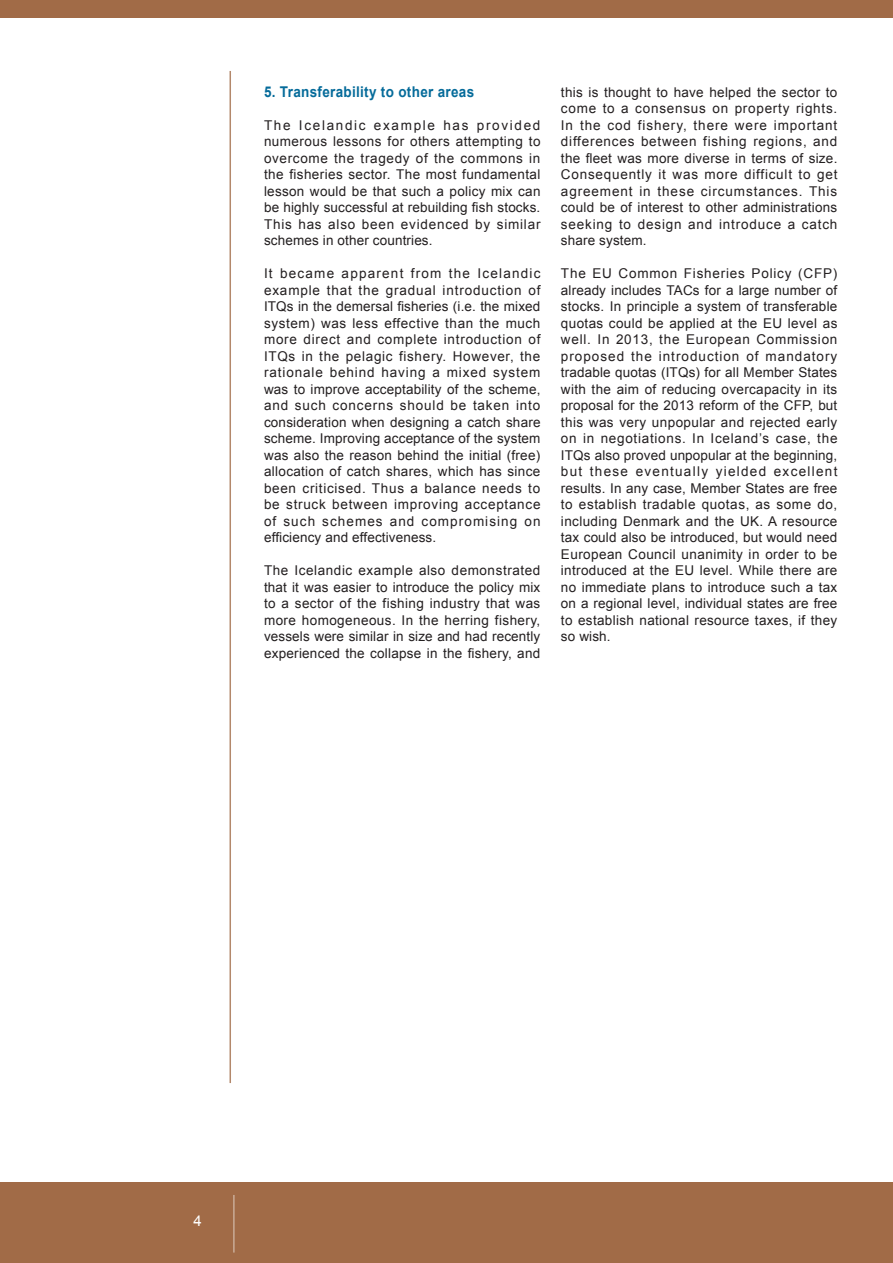
<style>
.page{position:relative;width:893px;height:1263px;background:#fff}
.page>*{position:absolute;margin:0;border:0;box-sizing:border-box;transform-origin:0 0}
.t1{font:15px "Arial";color:#fff}
.t2{font:700 14.85px "Arial";letter-spacing:.025em;color:#056b9a;scale:.91 1}
.t3{font:13.5px/16.5px "Arial";letter-spacing:.02em;color:#231f20;text-align:justify}
</style>
<div class="page">
<div style="left:0;top:0;width:893px;height:17px;background:#a16b47"></div>
<div style="left:0;top:1182px;width:893px;height:81px;background:#a16b47"></div>
<hr style="left:230px;top:71px;width:1px;height:1012px;background:#a16b47">
<hr style="left:233px;top:1195px;width:2px;height:57px;background:#fff">
<p class="t2" style="left:264px;top:82px;width:233px">5. Transferability to other areas</p>
<p class="t3" style="left:264px;top:117px;width:278px">The Icelandic example has provided numerous lessons for others attempting to overcome the tragedy of the commons in the fisheries sector. The most fundamental lesson would be that such a policy mix can be highly successful at rebuilding fish stocks.<br>This has also been evidenced by similar schemes in other countries.</p>
<p class="t3" style="left:264px;top:265px;width:278px">It became apparent from the Icelandic example that the gradual introduction of ITQs in the demersal fisheries (i.e. the mixed system) was less effective than the much more direct and complete introduction of ITQs in the pelagic fishery. However, the rationale behind having a mixed system was to improve acceptability of the scheme, and such concerns should be taken into consideration when designing a catch share scheme. Improving acceptance of the system was also the reason behind the initial (free) allocation of catch shares, which has since been criticised. Thus a balance needs to be struck between improving acceptance of such schemes and compromising on efficiency and effectiveness.</p>
<p class="t3" style="left:264px;top:562px;width:278px">The Icelandic example also demonstrated that it was easier to introduce the policy mix to a sector of the fishing industry that was more homogeneous. In the herring fishery, vessels were similar in size and had recently experienced the collapse in the fishery, and</p>
<p class="t3" style="left:561px;top:84px;width:278px">this is thought to have helped the sector to come to a consensus on property rights.<br>In the cod fishery, there were important differences between fishing regions, and the fleet was more diverse in terms of size.<br>Consequently it was more difficult to get agreement in these circumstances. This could be of interest to other administrations seeking to design and introduce a catch share system.</p>
<p class="t3" style="left:561px;top:265px;width:278px">The EU Common Fisheries Policy (CFP) already includes TACs for a large number of stocks. In principle a system of transferable quotas could be applied at the EU level as well. In 2013, the European Commission proposed the introduction of mandatory tradable quotas (ITQs) for all Member States with the aim of reducing overcapacity in its proposal for the 2013 reform of the CFP, but this was very unpopular and rejected early on in negotiations. In Iceland’s case, the ITQs also proved unpopular at the beginning, but these eventually yielded excellent results. In any case, Member States are free to establish tradable quotas, as some do, including Denmark and the UK. A resource tax could also be introduced, but would need European Council unanimity in order to be introduced at the EU level. While there are no immediate plans to introduce such a tax on a regional level, individual states are free to establish national resource taxes, if they so wish.</p>
<p class="t1" style="left:193px;top:1211px;width:10px">4</p>
</div>
